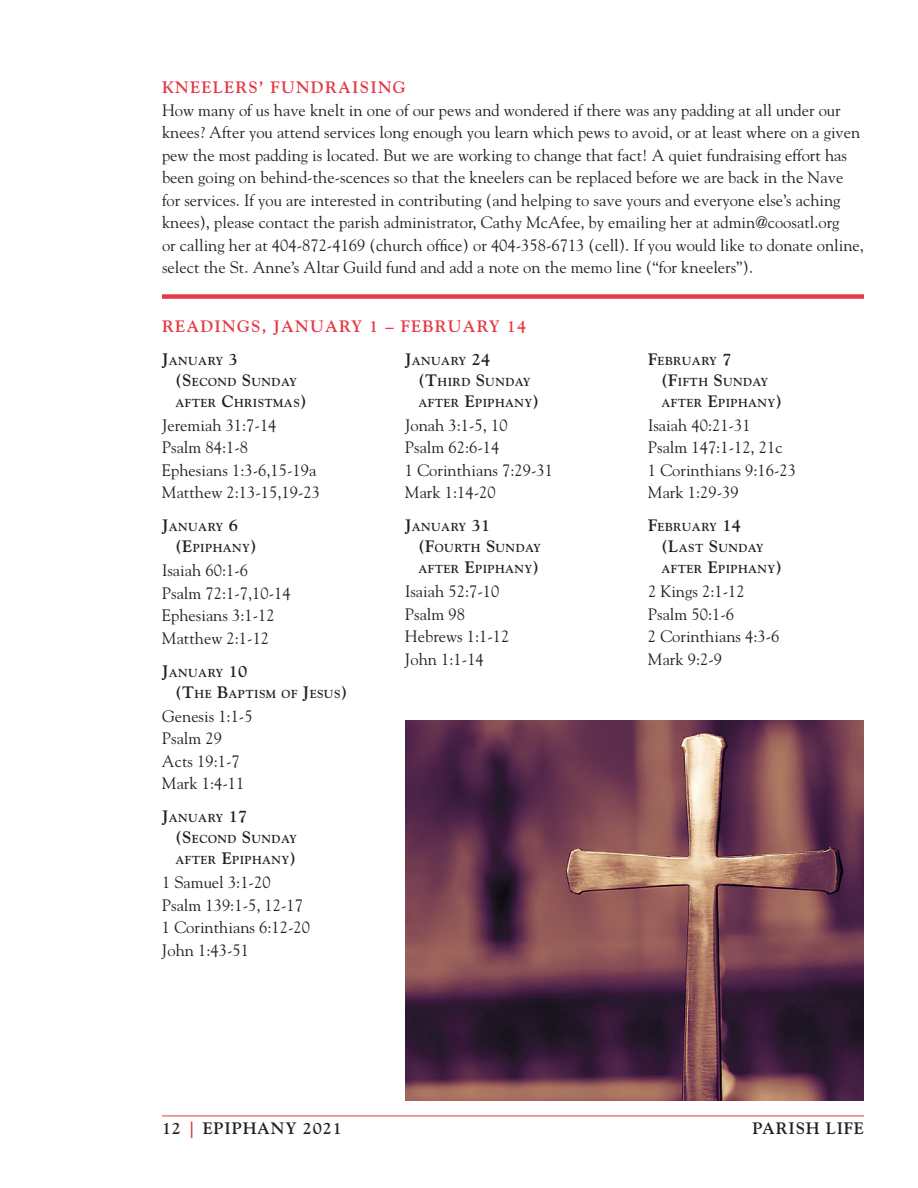
<style>
.page{position:relative;width:918px;height:1188px;background:#fff}
.page>*{position:absolute;margin:0;border:0;box-sizing:border-box;transform-origin:0 0}
.Text_w_0_pt_Space_Be{font:16.5px/22.5px "Goudy Std";color:#231f20}
.Readings_Listing{font:16.5px/22.5px "Goudy Std";color:#231f20}
.Subheads_w_Rule_Abov{font:700 16.5px "Goudy Std";letter-spacing:.075em;color:#e53945}
.Footer___Left-Hand_P{font:700 16.5px "Goudy Std";letter-spacing:.05em;color:#231f20}
.Subheads{font:700 16.5px "Goudy Std";letter-spacing:.075em;color:#e53945}
.Readings_Listing_Dat{font:700 11.55px/21px "Goudy Std";letter-spacing:.035em;color:#231f20}
.s1{font-size:16.5px}
.s2{color:#e53945}
</style>
<div class="page">
<hr style="left:162px;top:1116px;width:702px;height:1px;background:#e53945">
<div style="left:162px;top:294px;width:702px;height:5px;background:#e53945"></div>
<img style="left:405px;top:720px;width:459px;height:381px">
<p class="Subheads" style="left:162px;top:78px;width:245px">KNEELERS’ FUNDRAISING</p>
<p class="Text_w_0_pt_Space_Be" style="left:162px;top:99px;width:704px">How many of us have knelt in one of our pews and wondered if there was any padding at all under our knees? After you attend services long enough you learn which pews to avoid, or at least where on a given pew the most padding is located. But we are working to change that fact! A quiet fundraising effort has been going on behind-the-scences so that the kneelers can be replaced before we are back in the Nave for services. If you are interested in contributing (and helping to save yours and everyone else’s aching knees), please contact the parish administrator, Cathy McAfee, by emailing her at admin@coosatl.org<br>or calling her at 404-872-4169 (church office) or 404-358-6713 (cell). If you would like to donate online, select the St. Anne’s Altar Guild fund and add a note on the memo line (“for kneelers”).</p>
<p class="Subheads_w_Rule_Abov" style="left:162px;top:316px;width:366px">READINGS, JANUARY 1 – FEBRUARY 14</p>
<p class="Readings_Listing_Dat" style="left:176px;top:350px;width:133px;text-indent:-14px"><span class="s1">J</span>ANUARY <span class="s1">3<br>(S</span>ECOND <span class="s1">S</span>UNDAY<br>AFTER <span class="s1">C</span>HRISTMAS<span class="s1">)</span></p>
<p class="Readings_Listing" style="left:162px;top:414px;width:160px">Jeremiah 31:7-14<br>Psalm 84:1-8<br>Ephesians 1:3-6,15-19a<br>Matthew 2:13-15,19-23</p>
<p class="Readings_Listing_Dat" style="left:176px;top:517px;width:83px;text-indent:-14px"><span class="s1">J</span>ANUARY <span class="s1">6 (E</span>PIPHANY<span class="s1">)</span></p>
<p class="Readings_Listing" style="left:162px;top:559px;width:130px">Isaiah 60:1-6<br>Psalm 72:1-7,10-14<br>Ephesians 3:1-12<br>Matthew 2:1-12</p>
<p class="Readings_Listing_Dat" style="left:176px;top:662px;width:173px;text-indent:-14px"><span class="s1">J</span>ANUARY <span class="s1">10<br>(T</span>HE <span class="s1">B</span>APTISM OF <span class="s1">J</span>ESUS<span class="s1">)</span></p>
<p class="Readings_Listing" style="left:162px;top:705px;width:92px">Genesis 1:1-5<br>Psalm 29<br>Acts 19:1-7<br>Mark 1:4-11</p>
<p class="Readings_Listing_Dat" style="left:176px;top:808px;width:123px;text-indent:-14px"><span class="s1">J</span>ANUARY <span class="s1">17 (S</span>ECOND <span class="s1">S</span>UNDAY<br>AFTER <span class="s1">E</span>PIPHANY<span class="s1">)</span></p>
<p class="Readings_Listing" style="left:162px;top:871px;width:150px">1 Samuel 3:1-20<br>Psalm 139:1-5, 12-17<br>1 Corinthians 6:12-20<br>John 1:43-51</p>
<p class="Readings_Listing_Dat" style="left:418px;top:350px;width:122px;text-indent:-14px"><span class="s1">J</span>ANUARY <span class="s1">24 (T</span>HIRD <span class="s1">S</span>UNDAY<br>AFTER <span class="s1">E</span>PIPHANY<span class="s1">)</span></p>
<p class="Readings_Listing" style="left:405px;top:414px;width:150px">Jonah 3:1-5, 10<br>Psalm 62:6-14<br>1 Corinthians 7:29-31<br>Mark 1:14-20</p>
<p class="Readings_Listing_Dat" style="left:418px;top:517px;width:124px;text-indent:-14px"><span class="s1">J</span>ANUARY <span class="s1">31 (F</span>OURTH <span class="s1">S</span>UNDAY<br>AFTER <span class="s1">E</span>PIPHANY<span class="s1">)</span></p>
<p class="Readings_Listing" style="left:405px;top:580px;width:106px">Isaiah 52:7-10<br>Psalm 98<br>Hebrews 1:1-12<br>John 1:1-14</p>
<p class="Readings_Listing_Dat" style="left:662px;top:350px;width:122px;text-indent:-14px"><span class="s1">F</span>EBRUARY <span class="s1">7<br>(F</span>IFTH <span class="s1">S</span>UNDAY<br>AFTER <span class="s1">E</span>PIPHANY<span class="s1">)</span></p>
<p class="Readings_Listing" style="left:648px;top:414px;width:150px">Isaiah 40:21-31<br>Psalm 147:1-12, 21c<br>1 Corinthians 9:16-23<br>Mark 1:29-39</p>
<p class="Readings_Listing_Dat" style="left:662px;top:517px;width:122px;text-indent:-14px"><span class="s1">F</span>EBRUARY <span class="s1">14<br>(L</span>AST <span class="s1">S</span>UNDAY<br>AFTER <span class="s1">E</span>PIPHANY<span class="s1">)</span></p>
<p class="Readings_Listing" style="left:648px;top:580px;width:133px">2 Kings 2:1-12<br>Psalm 50:1-6<br>2 Corinthians 4:3-6<br>Mark 9:2-9</p>
<p class="Footer___Left-Hand_P" style="left:162px;top:1119px;width:181px">12 <span class="s2">|</span> EPIPHANY 2021</p>
<p class="Footer___Left-Hand_P" style="left:752px;top:1119px;width:113px">PARISH LIFE</p>
</div>
